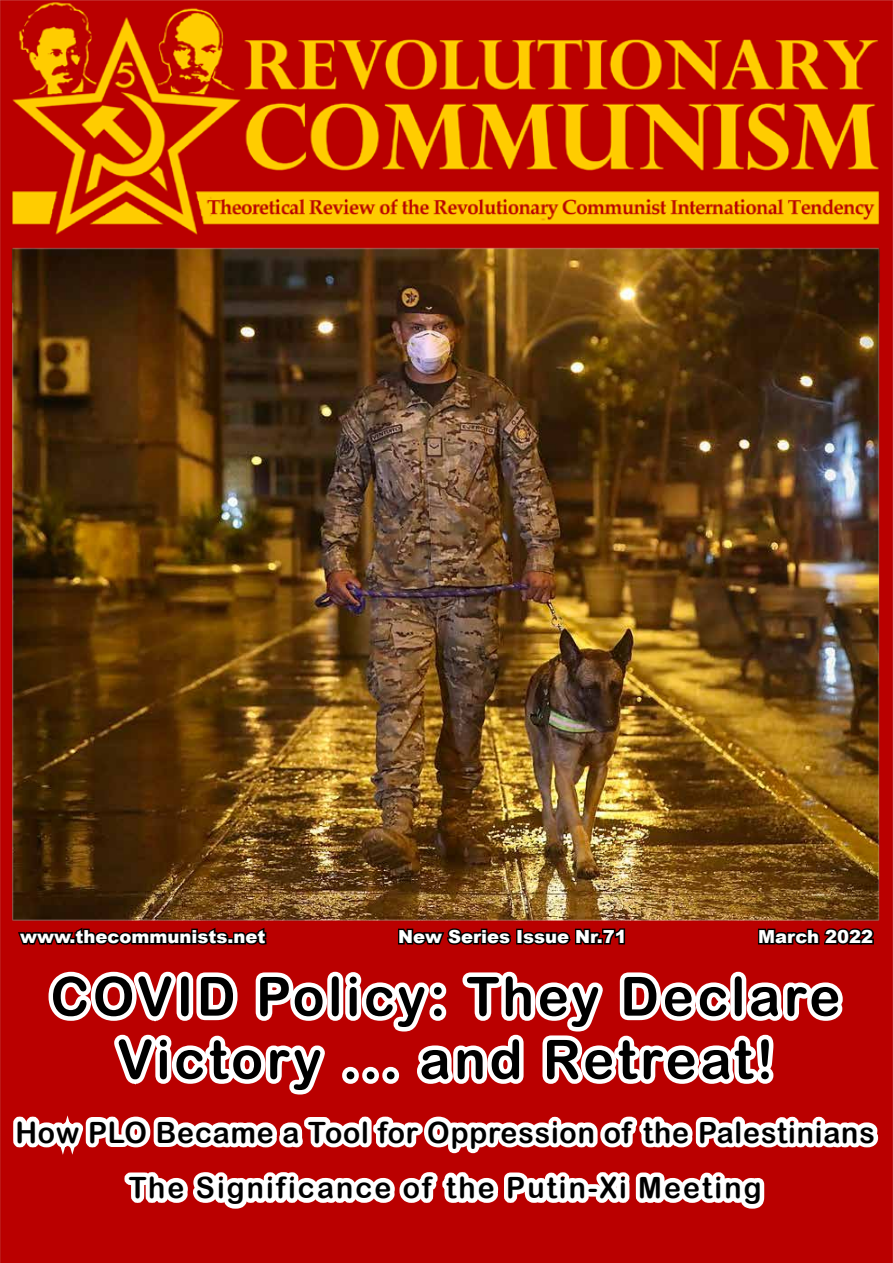
<style>
.page{position:relative;width:893px;height:1263px;background:#fff}
.page>*{position:absolute;margin:0;border:0;box-sizing:border-box;transform-origin:0 0}
.t1{font:54px/63px "Arial Rounded MT Bold";letter-spacing:.07em;color:#000;text-align:center}
.t2{font:29.4px/55.5px "Arial Rounded MT Bold";letter-spacing:.03em;color:#000;text-align:center}
.t3{font:900 18px "Arial";color:#fff}
</style>
<div class="page">
<img style="left:0;top:0;width:893px;height:1263px">
<svg style="left:16px;top:925px;width:252px;height:25px;background:#640000"></svg>
<svg style="left:396px;top:926px;width:117px;height:24px;background:#620000"></svg>
<div style="left:516px;top:929px;width:7px;height:15px;border:3px solid #000"></div>
<svg style="left:520px;top:926px;width:107px;height:22px;background:#5a0000"></svg>
<svg style="left:756px;top:909px;width:120px;height:41px;background:#6c1408"></svg>
<svg style="left:5px;top:964px;width:881px;height:263px"></svg>
<p class="t3" style="left:20px;top:923px;width:247px">www.thecommunists.net</p>
<p class="t3" style="left:398px;top:923px;width:230px">New Series Issue Nr.71</p>
<p class="t3" style="left:758px;top:923px;width:117px">March 2022</p>
<h1 class="t1" style="left:50px;top:964px;width:791px">COVID Policy: They Declare<br>Victory ... and Retreat!</h1>
<p class="t2" style="left:15px;top:1104px;width:861px">How PLO Became a Tool for Oppression of the Palestinians<br>The Significance of the Putin-Xi Meeting</p>
</div>
